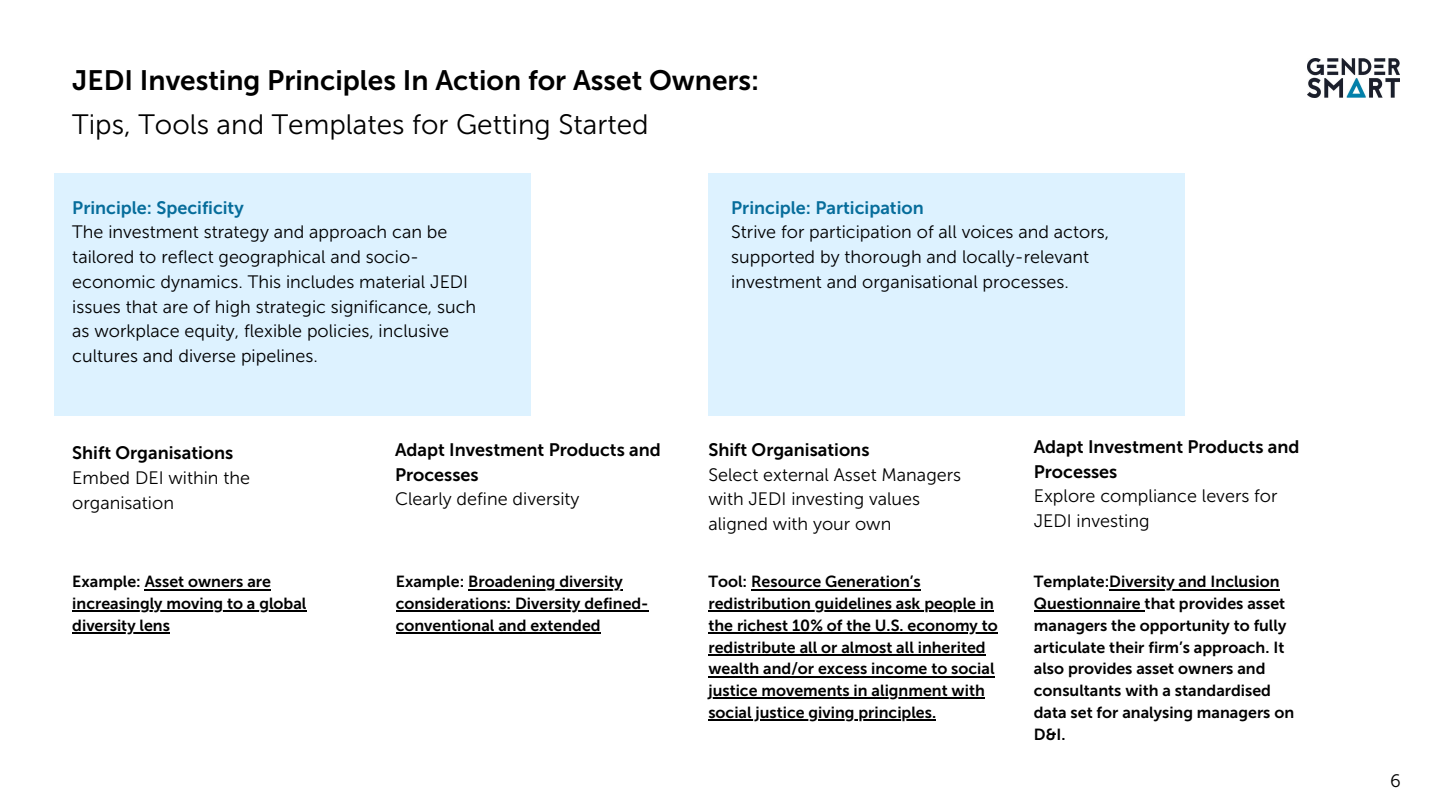
<style>
.page{position:relative;width:1440px;height:810px;background:#fff}
.page>*{position:absolute;margin:0;border:0;box-sizing:border-box;transform-origin:0 0}
.t1{font:28px "Museo Sans 700";color:#000}
.t2{font:28px "Museo Sans 300";color:#000}
.t3{font:18px/24.8px "Museo Sans 300";color:#000}
.t4{font:18px/24.8px "Museo Sans 700";color:#000}
.t5{font:18px "Museo Sans 700";color:#066d9b}
.t6{font:16px/21.8px "Museo Sans 700";color:#000}
</style>
<div class="page">
<div style="left:54px;top:173px;width:476px;height:243px;background:#ddf2ff"></div>
<hr style="left:145px;top:589px;width:126px;height:1px;background:#000">
<hr style="left:72px;top:611px;width:234px;height:1px;background:#000">
<hr style="left:72px;top:632px;width:98px;height:2px;background:#000">
<hr style="left:468px;top:589px;width:155px;height:1px;background:#000">
<hr style="left:396px;top:611px;width:253px;height:1px;background:#000">
<hr style="left:396px;top:632px;width:205px;height:2px;background:#000">
<img style="left:1308px;top:59px;width:91px;height:39px">
<div style="left:708px;top:173px;width:477px;height:243px;background:#ddf2ff"></div>
<hr style="left:751px;top:589px;width:170px;height:1px;background:#000">
<hr style="left:708px;top:611px;width:216px;height:1px;background:#000">
<hr style="left:924px;top:611px;width:70px;height:1px;background:#000">
<hr style="left:708px;top:632px;width:290px;height:2px;background:#000">
<hr style="left:708px;top:654px;width:278px;height:2px;background:#000">
<hr style="left:708px;top:676px;width:287px;height:1px;background:#000">
<hr style="left:708px;top:698px;width:277px;height:1px;background:#000">
<hr style="left:708px;top:719px;width:228px;height:2px;background:#000">
<hr style="left:1109px;top:589px;width:171px;height:1px;background:#000">
<hr style="left:1034px;top:611px;width:111px;height:1px;background:#000">
<h1 class="t1" style="left:72px;top:64px;width:688px">JEDI Investing Principles In Action for Asset Owners:</h1>
<h1 class="t2" style="left:72px;top:108px;width:578px">Tips, Tools and Templates for Getting Started</h1>
<p class="t5" style="left:72px;top:197px;width:173px">Principle: Specificity</p>
<p class="t3" style="left:72px;top:220px;width:406px">The investment strategy and approach can be tailored to reflect geographical and socio&shy;economic dynamics. This includes material JEDI issues that are of high strategic significance, such as workplace equity, flexible policies, inclusive cultures and diverse pipelines.</p>
<p class="t4" style="left:72px;top:441px;width:163px">Shift Organisations</p>
<p class="t3" style="left:72px;top:465px;width:179px">Embed DEI within the organisation</p>
<p class="t6" style="left:72px;top:571px;width:236px">Example: Asset owners are increasingly moving to a global diversity lens</p>
<p class="t4" style="left:395px;top:437px;width:267px">Adapt Investment Products and<br>Processes</p>
<p class="t3" style="left:395px;top:487px;width:186px">Clearly define diversity</p>
<p class="t6" style="left:396px;top:571px;width:254px">Example: Broadening diversity considerations: Diversity defined&shy;conventional and extended</p>
<p class="t5" style="left:731px;top:197px;width:194px">Principle: Participation</p>
<p class="t3" style="left:731px;top:220px;width:379px">Strive for participation of all voices and actors, supported by thorough and locally-relevant investment and organisational processes.</p>
<p class="t4" style="left:708px;top:437px;width:163px">Shift Organisations</p>
<p class="t3" style="left:708px;top:462px;width:254px">Select external Asset Managers with JEDI investing values aligned with your own</p>
<p class="t6" style="left:708px;top:571px;width:291px">Tool: Resource Generation’s redistribution guidelines ask people in the richest 10% of the U.S. economy to redistribute all or almost all inherited wealth and/or excess income to social justice movements in alignment with social justice giving principles.</p>
<p class="t4" style="left:1034px;top:434px;width:267px">Adapt Investment Products and<br>Processes</p>
<p class="t3" style="left:1034px;top:484px;width:245px">Explore compliance levers for<br>JEDI investing</p>
<p class="t6" style="left:1034px;top:571px;width:262px">Template:Diversity and Inclusion<br>Questionnaire that provides asset managers the opportunity to fully articulate their firm’s approach. It also provides asset owners and consultants with a standardised data set for analysing managers on<br>D&amp;I.</p>
<p class="t3" style="left:1390px;top:769px;width:12px">6</p>
</div>
